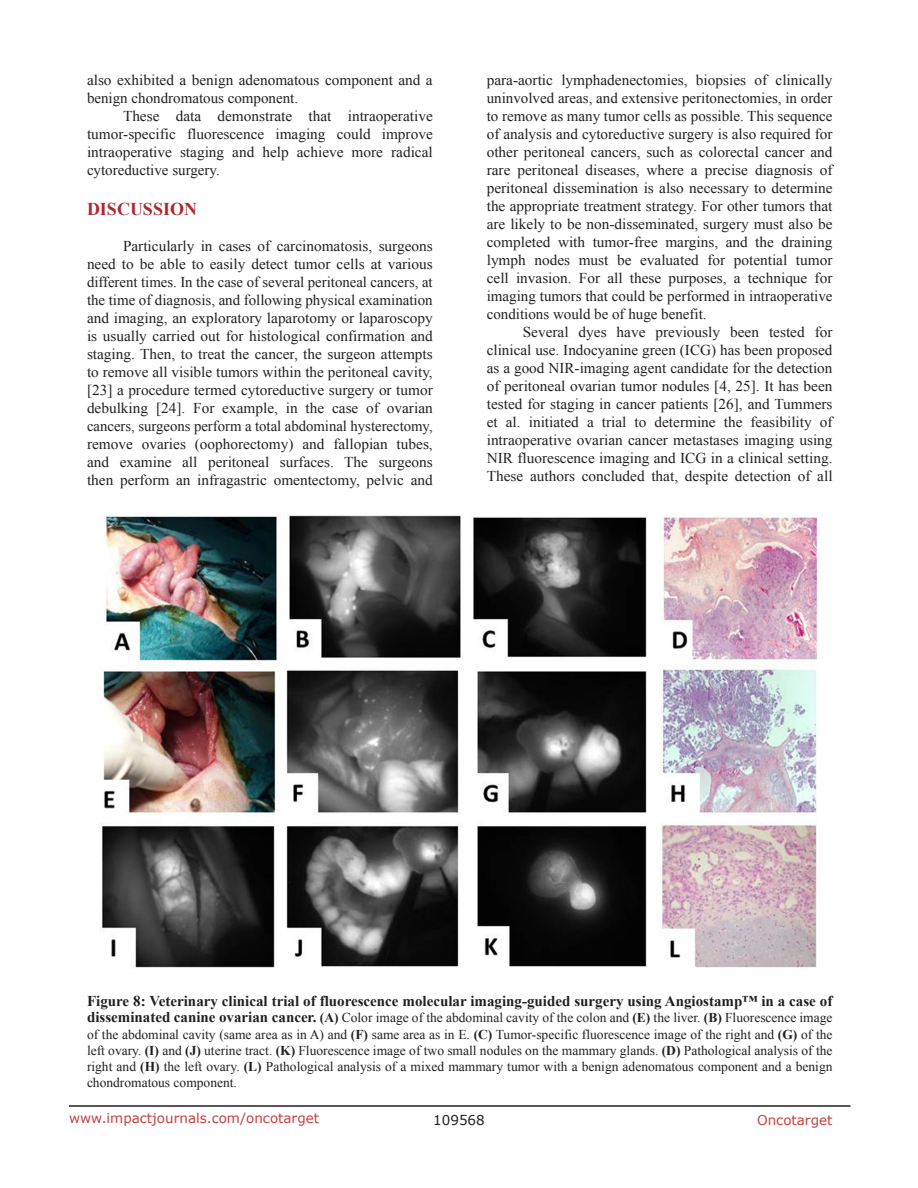
<style>
.page{position:relative;width:918px;height:1188px;background:#fff}
.page>*{position:absolute;margin:0;border:0;box-sizing:border-box;transform-origin:0 0}
.Heading{font:700 18px "Times New Roman";color:#ac2b31}
.BodyText{font:15px/18px "Times New Roman";color:#231f20;text-align:justify}
.figuretext{font:700 15px "Times New Roman";color:#231f20}
.figuretext-2{font:13.5px/16.2px "Times New Roman";color:#231f20;text-align:justify}
.t1{font:13.5px "Verdana";color:#c24141}
.t2{font:13.5px "Verdana";color:#231f20}
.s1{font-weight:700;font-size:15px}
.s2{font-weight:700}
</style>
<div class="page">
<hr style="left:69px;top:1105px;width:781px;height:2px;background:#231f20">
<img style="left:102px;top:515px;width:716px;height:453px">
<p class="BodyText" style="left:87px;top:71px;width:347px">also exhibited a benign adenomatous component and a benign chondromatous component.</p>
<p class="BodyText" style="left:87px;top:107px;width:347px;text-indent:36px">These data demonstrate that intraoperative tumor-specific fluorescence imaging could improve intraoperative staging and help achieve more radical cytoreductive surgery.</p>
<p class="Heading" style="left:87px;top:197px;width:112px">DISCUSSION</p>
<p class="BodyText" style="left:87px;top:237px;width:347px;text-indent:36px">Particularly in cases of carcinomatosis, surgeons need to be able to easily detect tumor cells at various different times. In the case of several peritoneal cancers, at the time of diagnosis, and following physical examination and imaging, an exploratory laparotomy or laparoscopy is usually carried out for histological confirmation and staging. Then, to treat the cancer, the surgeon attempts to remove all visible tumors within the peritoneal cavity, [23] a procedure termed cytoreductive surgery or tumor debulking [24]. For example, in the case of ovarian cancers, surgeons perform a total abdominal hysterectomy, remove ovaries (oophorectomy) and fallopian tubes, and examine all peritoneal surfaces. The surgeons then perform an infragastric omentectomy, pelvic and</p>
<p class="BodyText" style="left:487px;top:71px;width:347px">para-aortic lymphadenectomies, biopsies of clinically uninvolved areas, and extensive peritonectomies, in order to remove as many tumor cells as possible. This sequence of analysis and cytoreductive surgery is also required for other peritoneal cancers, such as colorectal cancer and rare peritoneal diseases, where a precise diagnosis of peritoneal dissemination is also necessary to determine the appropriate treatment strategy. For other tumors that are likely to be non-disseminated, surgery must also be completed with tumor-free margins, and the draining lymph nodes must be evaluated for potential tumor cell invasion. For all these purposes, a technique for imaging tumors that could be performed in intraoperative conditions would be of huge benefit.</p>
<p class="BodyText" style="left:487px;top:323px;width:347px;text-indent:36px">Several dyes have previously been tested for clinical use. Indocyanine green (ICG) has been proposed as a good NIR-imaging agent candidate for the detection of peritoneal ovarian tumor nodules [4, 25]. It has been tested for staging in cancer patients [26], and Tummers et al. initiated a trial to determine the feasibility of intraoperative ovarian cancer metastases imaging using NIR fluorescence imaging and ICG in a clinical setting.<br>These authors concluded that, despite detection of all</p>
<p class="figuretext" style="left:87px;top:991px;width:747px">Figure 8: Veterinary clinical trial of fluorescence molecular imaging-guided surgery using Angiostamp™ in a case of</p>
<p class="figuretext-2" style="left:87px;top:1010px;width:747px"><span class="s1">disseminated canine ovarian cancer.</span> <span class="s2">(A)</span> Color image of the abdominal cavity of the colon and <span class="s2">(E)</span> the liver. <span class="s2">(B)</span> Fluorescence image of the abdominal cavity (same area as in A) and <span class="s2">(F)</span> same area as in E. <span class="s2">(C)</span> Tumor-specific fluorescence image of the right and <span class="s2">(G)</span> of the left ovary. <span class="s2">(I)</span> and <span class="s2">(J)</span> uterine tract. <span class="s2">(K)</span> Fluorescence image of two small nodules on the mammary glands. <span class="s2">(D)</span> Pathological analysis of the right and <span class="s2">(H)</span> the left ovary. <span class="s2">(L)</span> Pathological analysis of a mixed mammary tumor with a benign adenomatous component and a benign chondromatous component.</p>
<p class="t1" style="left:69px;top:1109px;width:252px">www.impactjournals.com/oncotarget</p>
<p class="t2" style="left:433px;top:1111px;width:53px">109568</p>
<p class="t1" style="left:757px;top:1111px;width:77px">Oncotarget</p>
</div>
